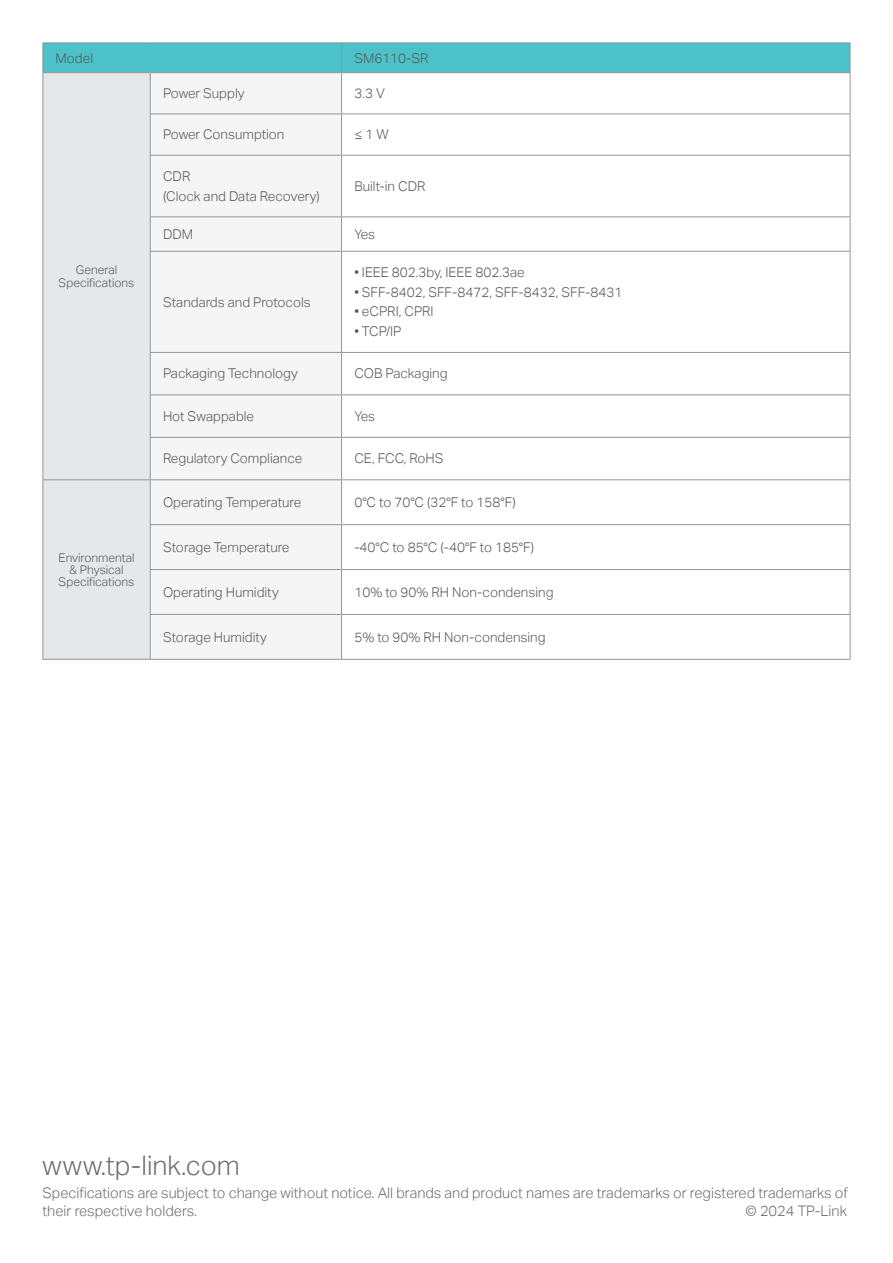
<style>
.page{position:relative;width:893px;height:1263px;background:#fff}
.page>*{position:absolute;margin:0;border:0;box-sizing:border-box;transform-origin:0 0}
.light-10{font:27px "TP Link Aktiv Light";color:#6c6d70}
.light-10-2{font:14.55px/17.4px "TP Link Aktiv Light";color:#6c6d70}
.t1{font:13.5px "TP Link Aktiv Light";color:#57585a}
.t2{font:12px/12px "TP Link Aktiv Light";color:#57585a;text-align:center}
</style>
<div class="page">
<div style="left:44px;top:73px;width:106px;height:586px;background:#e6e7e9"></div>
<div style="left:151px;top:73px;width:190px;height:586px;background:#f5f5f6"></div>
<hr style="left:850px;top:73px;width:1px;height:41px;background:#939598">
<hr style="left:850px;top:114px;width:1px;height:41px;background:#939598">
<hr style="left:850px;top:156px;width:1px;height:60px;background:#939598">
<hr style="left:850px;top:217px;width:1px;height:34px;background:#939598">
<hr style="left:850px;top:252px;width:1px;height:100px;background:#939598">
<hr style="left:850px;top:353px;width:1px;height:41px;background:#939598">
<hr style="left:850px;top:395px;width:1px;height:42px;background:#939598">
<hr style="left:850px;top:438px;width:1px;height:41px;background:#939598">
<hr style="left:850px;top:525px;width:1px;height:44px;background:#939598">
<hr style="left:850px;top:615px;width:1px;height:44px;background:#939598">
<hr style="left:342px;top:114px;width:508px;height:1px;background:#939598">
<hr style="left:342px;top:155px;width:508px;height:1px;background:#939598">
<hr style="left:342px;top:216px;width:508px;height:1px;background:#939598">
<hr style="left:342px;top:251px;width:508px;height:1px;background:#939598">
<hr style="left:342px;top:479px;width:508px;height:1px;background:#939598">
<hr style="left:341px;top:480px;width:1px;height:44px;background:#939598">
<hr style="left:342px;top:524px;width:508px;height:1px;background:#939598">
<hr style="left:342px;top:569px;width:508px;height:1px;background:#939598">
<hr style="left:341px;top:570px;width:1px;height:44px;background:#939598">
<hr style="left:850px;top:570px;width:1px;height:44px;background:#939598">
<hr style="left:43px;top:73px;width:1px;height:41px;background:#939598">
<hr style="left:150px;top:73px;width:1px;height:41px;background:#939598">
<hr style="left:43px;top:114px;width:1px;height:41px;background:#939598">
<hr style="left:150px;top:114px;width:1px;height:41px;background:#939598">
<hr style="left:43px;top:155px;width:1px;height:62px;background:#939598">
<hr style="left:150px;top:156px;width:1px;height:60px;background:#939598">
<hr style="left:43px;top:217px;width:1px;height:34px;background:#939598">
<hr style="left:150px;top:217px;width:1px;height:34px;background:#939598">
<hr style="left:43px;top:251px;width:1px;height:101px;background:#939598">
<hr style="left:150px;top:252px;width:1px;height:100px;background:#939598">
<hr style="left:43px;top:352px;width:1px;height:43px;background:#939598">
<hr style="left:150px;top:353px;width:1px;height:41px;background:#939598">
<hr style="left:43px;top:395px;width:1px;height:42px;background:#939598">
<hr style="left:150px;top:395px;width:1px;height:42px;background:#939598">
<hr style="left:43px;top:437px;width:1px;height:42px;background:#939598">
<hr style="left:150px;top:438px;width:1px;height:41px;background:#939598">
<hr style="left:43px;top:479px;width:107px;height:1px;background:#939598">
<hr style="left:850px;top:480px;width:1px;height:44px;background:#939598">
<hr style="left:342px;top:659px;width:508px;height:1px;background:#939598">
<hr style="left:342px;top:614px;width:508px;height:1px;background:#939598">
<hr style="left:150px;top:659px;width:192px;height:1px;background:#939598">
<hr style="left:150px;top:114px;width:192px;height:1px;background:#939598">
<hr style="left:150px;top:155px;width:192px;height:1px;background:#939598">
<hr style="left:150px;top:216px;width:192px;height:1px;background:#939598">
<hr style="left:150px;top:251px;width:192px;height:1px;background:#939598">
<hr style="left:150px;top:479px;width:192px;height:1px;background:#939598">
<hr style="left:150px;top:524px;width:192px;height:1px;background:#939598">
<hr style="left:150px;top:569px;width:192px;height:1px;background:#939598">
<hr style="left:341px;top:615px;width:1px;height:44px;background:#939598">
<hr style="left:150px;top:614px;width:192px;height:1px;background:#939598">
<hr style="left:150px;top:352px;width:192px;height:1px;background:#939598">
<hr style="left:150px;top:394px;width:192px;height:1px;background:#939598">
<hr style="left:150px;top:437px;width:192px;height:1px;background:#939598">
<hr style="left:341px;top:73px;width:1px;height:41px;background:#939598">
<hr style="left:341px;top:114px;width:1px;height:41px;background:#939598">
<hr style="left:341px;top:156px;width:1px;height:60px;background:#939598">
<hr style="left:341px;top:217px;width:1px;height:34px;background:#939598">
<hr style="left:341px;top:353px;width:1px;height:41px;background:#939598">
<hr style="left:341px;top:395px;width:1px;height:42px;background:#939598">
<hr style="left:341px;top:438px;width:1px;height:41px;background:#939598">
<hr style="left:341px;top:252px;width:1px;height:100px;background:#939598">
<hr style="left:342px;top:352px;width:508px;height:1px;background:#939598">
<hr style="left:342px;top:394px;width:508px;height:1px;background:#939598">
<hr style="left:342px;top:437px;width:508px;height:1px;background:#939598">
<hr style="left:341px;top:525px;width:1px;height:44px;background:#939598">
<svg style="left:43px;top:43px;width:808px;height:30px;background:#4fc0c5"></svg>
<hr style="left:43px;top:480px;width:1px;height:45px;background:#939598">
<hr style="left:150px;top:480px;width:1px;height:44px;background:#939598">
<hr style="left:43px;top:525px;width:1px;height:44px;background:#939598">
<hr style="left:150px;top:525px;width:1px;height:44px;background:#939598">
<hr style="left:43px;top:569px;width:1px;height:45px;background:#939598">
<hr style="left:150px;top:570px;width:1px;height:44px;background:#939598">
<hr style="left:43px;top:614px;width:1px;height:45px;background:#939598">
<hr style="left:150px;top:615px;width:1px;height:44px;background:#939598">
<hr style="left:43px;top:659px;width:107px;height:1px;background:#939598">
<p class="t1" style="left:56px;top:50px;width:39px">Model</p>
<p class="t1" style="left:354px;top:50px;width:76px">SM6110-SR</p>
<p class="t1" style="left:163px;top:86px;width:83px">Power Supply</p>
<p class="t1" style="left:354px;top:86px;width:32px">3.3 V</p>
<p class="t1" style="left:163px;top:127px;width:123px">Power Consumption</p>
<p class="t1" style="left:354px;top:127px;width:36px">≤ 1 W</p>
<p class="t1" style="left:163px;top:169px;width:29px">CDR</p>
<p class="t1" style="left:163px;top:188px;width:158px">(Clock and Data Recovery)</p>
<p class="t1" style="left:354px;top:178px;width:73px">Built-in CDR</p>
<p class="t2" style="left:59px;top:263px;width:77px;line-height:13.5px">General<br>Specifications</p>
<p class="t2" style="left:59px;top:552px;width:77px">Environmental &amp; Physical<br>Specifications</p>
<p class="t1" style="left:163px;top:226px;width:32px">DDM</p>
<p class="t1" style="left:354px;top:226px;width:22px">Yes</p>
<p class="t1" style="left:163px;top:294px;width:149px">Standards and Protocols</p>
<p class="t1" style="left:354px;top:265px;width:172px">• IEEE 802.3by, IEEE 802.3ae</p>
<p class="t1" style="left:354px;top:284px;width:270px">• SFF-8402, SFF-8472, SFF-8432, SFF-8431</p>
<p class="t1" style="left:354px;top:304px;width:81px">• eCPRI, CPRI</p>
<p class="t1" style="left:354px;top:323px;width:49px">• TCP/IP</p>
<p class="t1" style="left:163px;top:366px;width:136px">Packaging Technology</p>
<p class="t1" style="left:354px;top:366px;width:95px">COB Packaging</p>
<p class="t1" style="left:163px;top:408px;width:93px">Hot Swappable</p>
<p class="t1" style="left:354px;top:408px;width:22px">Yes</p>
<p class="t1" style="left:163px;top:451px;width:141px">Regulatory Compliance</p>
<p class="t1" style="left:354px;top:451px;width:90px">CE, FCC, RoHS</p>
<p class="t1" style="left:163px;top:494px;width:140px">Operating Temperature</p>
<p class="t1" style="left:354px;top:494px;width:163px">0°C to 70°C (32°F to 158°F)</p>
<p class="t1" style="left:163px;top:539px;width:128px">Storage Temperature</p>
<p class="t1" style="left:354px;top:539px;width:181px">-40°C to 85°C (-40°F to 185°F)</p>
<p class="t1" style="left:163px;top:584px;width:117px">Operating Humidity</p>
<p class="t1" style="left:354px;top:584px;width:201px">10% to 90% RH Non-condensing</p>
<p class="t1" style="left:163px;top:629px;width:105px">Storage Humidity</p>
<p class="t1" style="left:354px;top:629px;width:193px">5% to 90% RH Non-condensing</p>
<p class="light-10" style="left:43px;top:1149px;width:199px">www.tp-link.com</p>
<p class="light-10-2" style="left:43px;top:1185px;width:807px">Specifications are subject to change without notice. All brands and product names are trademarks or registered trademarks of their respective holders.</p>
<p class="light-10-2" style="left:745px;top:1202px;width:103px">© 2024 TP-Link</p>
</div>
